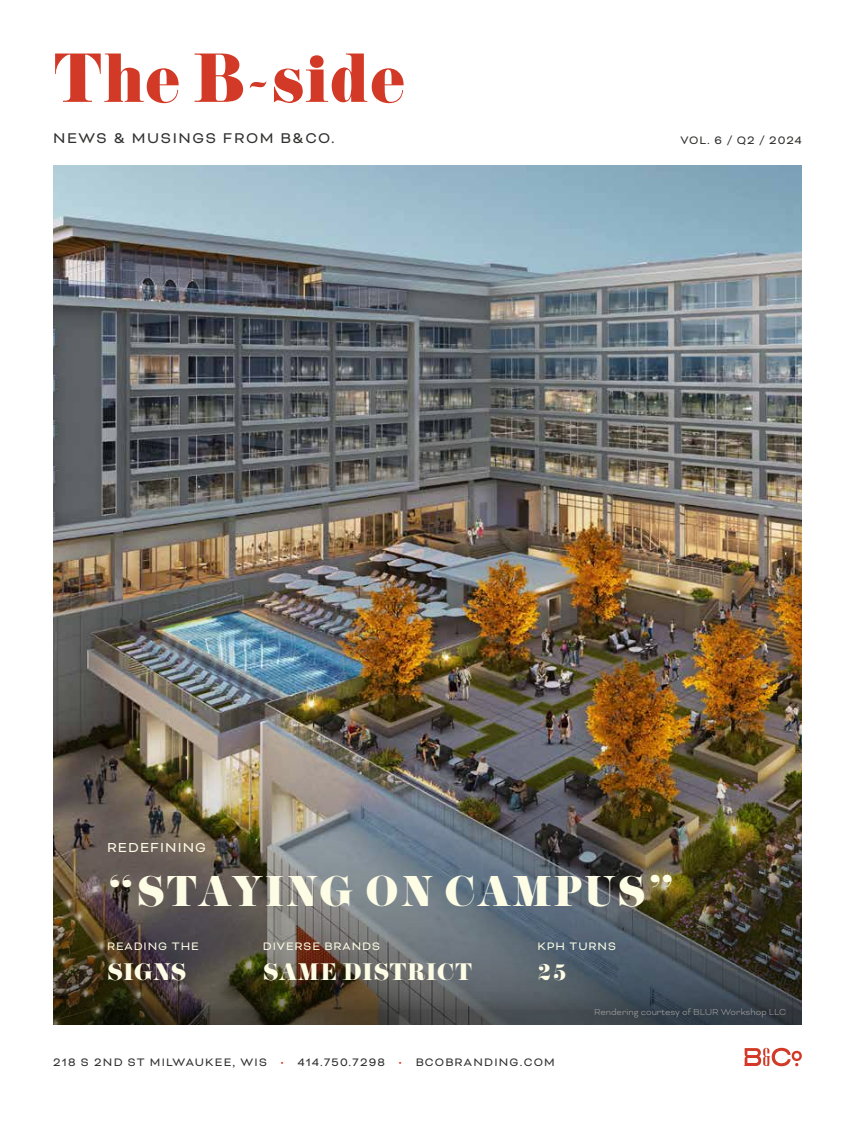
<style>
.page{position:relative;width:855px;height:1125px;background:#fff}
.page>*{position:absolute;margin:0;border:0;box-sizing:border-box;transform-origin:0 0}
.t1{font:72.5px "Didoni URWD";color:#d23a27}
.t2{font:45px "Didoni URWD";letter-spacing:.04em;color:#fdfce5}
.t3{font:25px "Didoni URWD";letter-spacing:.02em;color:#fdfce5}
.t4{font:16.25px "Bicyclette";letter-spacing:.1em;color:#2f2f2e}
.t5{font:15px "Bicyclette";letter-spacing:.075em;color:#fdfce5}
.t6{font:12.5px "Bicyclette";letter-spacing:.1em;color:#2f2f2e}
.t7{font:12.5px "Bicyclette";letter-spacing:.075em;color:#fdfce5}
.t8{font:12.5px "Bicyclette";letter-spacing:.075em;color:#2f2f2e}
.t9{font:300 10px "Bicyclette";color:#a2a1a1}
.s1{color:#d23a27}
</style>
<div class="page">
<img style="left:53px;top:166px;width:749px;height:396px">
<img style="left:53px;top:562px;width:749px;height:462px">
<svg style="left:744px;top:1048px;width:58px;height:18px"></svg>
<h1 class="t1" style="left:53px;top:34px;width:354px">The B-side</h1>
<h3 class="t4" style="left:53px;top:128px;width:283px">NEWS &amp; MUSINGS FROM B&amp;CO.</h3>
<p class="t8" style="left:681px;top:133px;width:123px">VOL. 6 / Q2 / 2024</p>
<p class="t5" style="left:107px;top:839px;width:100px">REDEFINING</p>
<h2 class="t2" style="left:107px;top:864px;width:569px">“STAYING ON CAMPUS”</h2>
<p class="t7" style="left:107px;top:939px;width:93px">READING THE</p>
<h3 class="t3" style="left:107px;top:957px;width:81px">SIGNS</h3>
<p class="t7" style="left:263px;top:939px;width:119px">DIVERSE BRANDS</p>
<h3 class="t3" style="left:263px;top:957px;width:211px">SAME DISTRICT</h3>
<p class="t7" style="left:538px;top:939px;width:80px">KPH TURNS</p>
<h3 class="t3" style="left:538px;top:957px;width:31px">25</h3>
<p class="t6" style="left:53px;top:1055px;width:503px">218 S 2ND ST MILWAUKEE, WIS <span class="s1">•</span> 414.750.7298 <span class="s1">•</span> BCOBRANDING.COM</p>
<p class="t9" style="left:594px;top:1006px;width:194px">Rendering courtesy of BLUR Workshop LLC</p>
</div>
